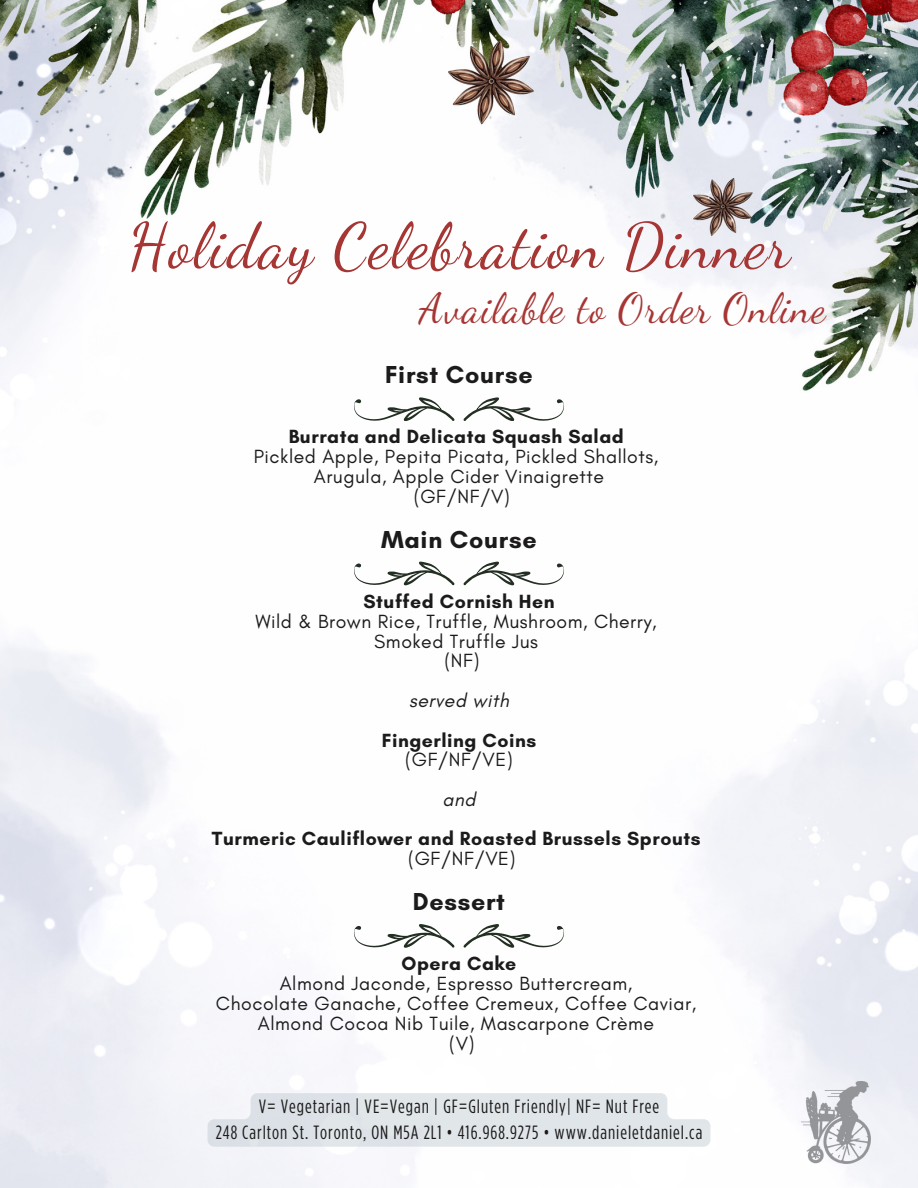
<style>
.page{position:relative;width:918px;height:1188px;background:#fff}
.page>*{position:absolute;margin:0;border:0;box-sizing:border-box;transform-origin:0 0}
.t1{font:63.3px "Dancing Script";letter-spacing:.03em;color:#a63634}
.t2{font:41.1px "Dancing Script";letter-spacing:.03em;color:#a63634}
.t3{font:700 25.05px "Glacial Indifference";letter-spacing:.03em;color:#1c1a1a}
.t4{font:19.5px "Glacial Indifference";letter-spacing:.03em;color:#1c1a1a}
.t5{font:700 19.5px "Glacial Indifference";letter-spacing:.03em;color:#1c1a1a}
.t6{font:italic 19.5px "Glacial Indifference";letter-spacing:.03em;color:#1c1a1a}
.t7{font:19.2px "Gotham Condensed";letter-spacing:.05em;color:#1c1a1a}
</style>
<div class="page">
<img style="left:0;top:0;width:918px;height:1188px">
<svg style="left:354px;top:397px;width:210px;height:24px"></svg>
<svg style="left:354px;top:562px;width:210px;height:23px"></svg>
<svg style="left:354px;top:924px;width:210px;height:24px"></svg>
<img style="left:802px;top:1081px;width:68px;height:82px">
<svg style="left:208px;top:1093px;width:502px;height:54px;background:#e1e6ea"></svg>
<p class="t1" style="left:128px;top:209px;width:664px">Holiday Celebration Dinner</p>
<p class="t2" style="left:419px;top:284px;width:408px">Available to Order Online</p>
<p class="t3" style="left:385px;top:359px;width:149px">First Course</p>
<p class="t5" style="left:289px;top:425px;width:337px">Burrata and Delicata Squash Salad</p>
<p class="t4" style="left:254px;top:445px;width:406px">Pickled Apple, Pepita Picata, Pickled Shallots,</p>
<p class="t4" style="left:314px;top:465px;width:292px">Arugula, Apple Cider Vinaigrette</p>
<p class="t4" style="left:414px;top:484px;width:98px">(GF/NF/V)</p>
<p class="t3" style="left:381px;top:524px;width:157px">Main Course</p>
<p class="t5" style="left:363px;top:589px;width:193px">Stuffed Cornish Hen</p>
<p class="t4" style="left:255px;top:609px;width:403px">Wild &amp; Brown Rice, Truffle, Mushroom, Cherry,</p>
<p class="t4" style="left:374px;top:629px;width:165px">Smoked Truffle Jus</p>
<p class="t4" style="left:444px;top:649px;width:36px">(NF)</p>
<p class="t6" style="left:409px;top:688px;width:101px">served with</p>
<p class="t5" style="left:382px;top:728px;width:156px">Fingerling Coins</p>
<p class="t4" style="left:405px;top:748px;width:109px">(GF/NF/VE)</p>
<p class="t6" style="left:442px;top:787px;width:35px">and</p>
<p class="t5" style="left:212px;top:827px;width:490px">Turmeric Cauliflower and Roasted Brussels Sprouts</p>
<p class="t4" style="left:408px;top:847px;width:109px">(GF/NF/VE)</p>
<p class="t3" style="left:413px;top:886px;width:94px">Dessert</p>
<p class="t5" style="left:402px;top:952px;width:116px">Opera Cake</p>
<p class="t4" style="left:280px;top:972px;width:354px">Almond Jaconde, Espresso Buttercream,</p>
<p class="t4" style="left:216px;top:991px;width:482px">Chocolate Ganache, Coffee Cremeux, Coffee Caviar,</p>
<p class="t4" style="left:258px;top:1011px;width:398px">Almond Cocoa Nib Tuile, Mascarpone Crème</p>
<p class="t4" style="left:449px;top:1031px;width:27px">(V)</p>
<p class="t7" style="left:259px;top:1096px;width:402px">V= Vegetarian | VE=Vegan | GF=Gluten Friendly| NF= Nut Free</p>
<p class="t7" style="left:216px;top:1122px;width:488px">248 Carlton St. Toronto, ON M5A 2L1 • 416.968.9275 • www.danieletdaniel.ca</p>
</div>
